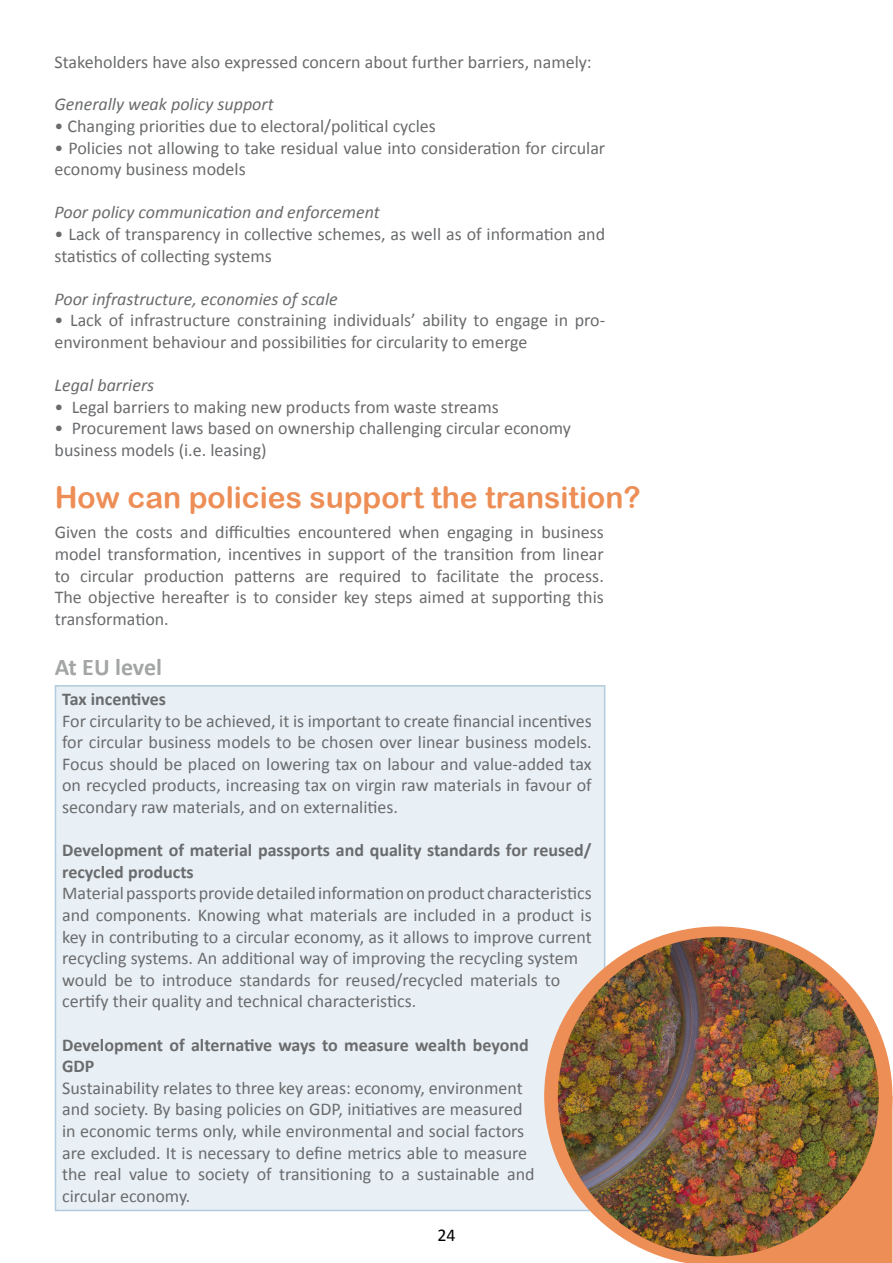
<style>
.page{position:relative;width:893px;height:1263px;background:#fff}
.page>*{position:absolute;margin:0;border:0;box-sizing:border-box;transform-origin:0 0}
.t1{font:30px "Arial Rounded MT Bold";color:#ed8e56}
.t2{font:700 24px "Calibri";letter-spacing:-.005em;color:#a4a6a6}
.t3{font:18px/21.6px "Calibri";color:#6a6b6d}
.t4{font:700 18px/21.6px "Calibri";color:#6a6b6d}
.t5{font:italic 18px "Calibri";color:#6a6b6d}
.t6{font:18px "Calibri";color:#000}
</style>
<div class="page">
<div style="left:55px;top:685px;width:550px;height:526px;background:#e5eef4;border:2px solid #a4c5d5"></div>
<svg style="left:544px;top:926px;width:349px;height:337px"></svg>
<img style="left:558px;top:937px;width:321px;height:319px">
<p class="t3" style="left:55px;top:51px;width:539px">Stakeholders have also expressed concern about further barriers, namely:</p>
<p class="t5" style="left:55px;top:92px;width:221px">Generally weak policy support</p>
<p class="t3" style="left:55px;top:115px;width:383px">• Changing priorities due to electoral/political cycles</p>
<p class="t3" style="left:55px;top:137px;width:552px">• Policies not allowing to take residual value into consideration for circular economy business models</p>
<p class="t5" style="left:55px;top:200px;width:327px">Poor policy communication and enforcement</p>
<p class="t3" style="left:55px;top:223px;width:552px">• Lack of transparency in collective schemes, as well as of information and statistics of collecting systems</p>
<p class="t5" style="left:55px;top:286px;width:285px">Poor infrastructure, economies of scale</p>
<p class="t3" style="left:55px;top:310px;width:552px">• Lack of infrastructure constraining individuals’ ability to engage in pro&shy;environment behaviour and possibilities for circularity to emerge</p>
<p class="t5" style="left:55px;top:373px;width:101px">Legal barriers</p>
<p class="t3" style="left:55px;top:396px;width:446px">• Legal barriers to making new products from waste streams</p>
<p class="t3" style="left:55px;top:418px;width:518px">• Procurement laws based on ownership challenging circular economy business models (i.e. leasing)</p>
<h1 class="t1" style="left:55px;top:480px;width:587px">How can policies support the transition?</h1>
<p class="t3" style="left:55px;top:522px;width:551px;text-align:justify">Given the costs and difficulties encountered when engaging in business model transformation, incentives in support of the transition from linear to circular production patterns are required to facilitate the process.<br>The objective hereafter is to consider key steps aimed at supporting this transformation.</p>
<h2 class="t2" style="left:55px;top:652px;width:109px">At EU level</h2>
<p class="t4" style="left:62px;top:688px;width:105px">Tax incentives</p>
<p class="t3" style="left:62px;top:710px;width:531px;text-align:justify">For circularity to be achieved, it is important to create financial incentives for circular business models to be chosen over linear business models.<br>Focus should be placed on lowering tax on labour and value-added tax on recycled products, increasing tax on virgin raw materials in favour of secondary raw materials, and on externalities.</p>
<p class="t4" style="left:62px;top:839px;width:531px">Development of material passports and quality standards for reused/ recycled products</p>
<p class="t3" style="left:62px;top:883px;width:531px">Material passports provide detailed information on product characteristics and components. Knowing what materials are included in a product is key in contributing to a circular economy, as it allows to improve current recycling systems. An additional way of improving the recycling system would be to introduce standards for reused/recycled materials to certify their quality and technical characteristics.</p>
<p class="t4" style="left:62px;top:1034px;width:468px">Development of alternative ways to measure wealth beyond<br>GDP</p>
<p class="t3" style="left:62px;top:1077px;width:474px">Sustainability relates to three key areas: economy, environment and society. By basing policies on GDP, initiatives are measured in economic terms only, while environmental and social factors are excluded. It is necessary to define metrics able to measure the real value to society of transitioning to a sustainable and circular economy.</p>
<p class="t6" style="left:437px;top:1223px;width:20px">24</p>
</div>
